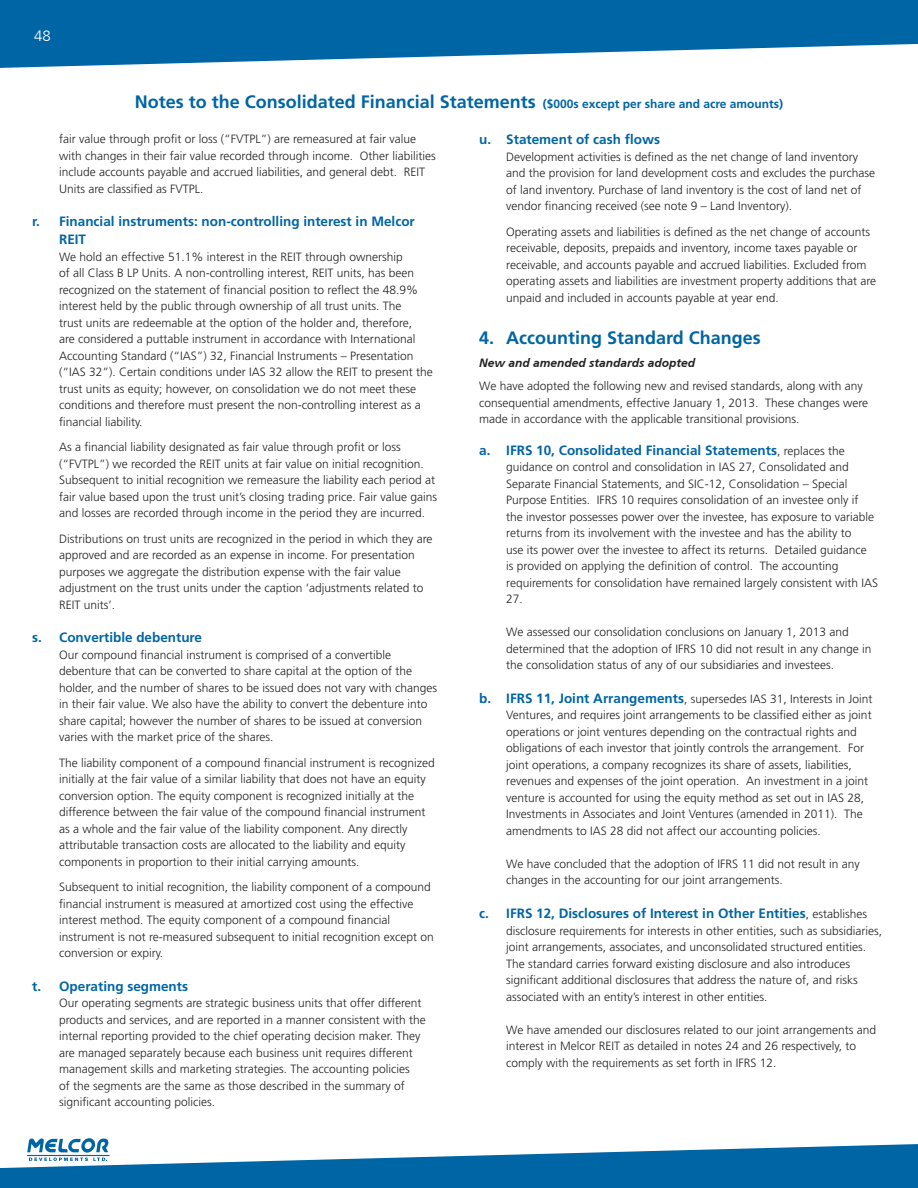
<style>
.page{position:relative;width:918px;height:1188px;background:#fff}
.page>*{position:absolute;margin:0;border:0;box-sizing:border-box;transform-origin:0 0}
.t1{font:700 18px "Frutiger";color:#0065a4}
.t2{font:300 15px "Frutiger CE";color:#fff}
.t3{font:700 13.5px/18px "Frutiger";color:#0065a4}
.t4{font:300 12px/16.5px "Frutiger";color:#232323}
.t5{font:italic 700 12px "Frutiger CE";color:#232323}
.s1{font-size:12px}
.s2{font-weight:300;font-size:12px;color:#232323}
.s3{font-weight:700;font-size:13.5px;color:#0065a4}
</style>
<div class="page">
<svg style="left:0;top:0;width:918px;height:68px;fill:#0065a4"></svg>
<svg style="left:0;top:1138px;width:918px;height:50px"></svg>
<p class="t2" style="left:34px;top:27px;width:18px">48</p>
<h1 class="t1" style="left:135px;top:91px;width:650px">Notes to the Consolidated Financial Statements <span class="s1">($000s except per share and acre amounts)</span></h1>
<p class="t4" style="left:59px;top:131px;width:378px">fair value through profit or loss (“FVTPL”) are remeasured at fair value with changes in their fair value recorded through income. Other liabilities include accounts payable and accrued liabilities, and general debt. REIT Units are classified as FVTPL.</p>
<p class="t3" style="left:59px;top:213px;width:357px;text-indent:-27px">r. Financial instruments: non-controlling interest in Melcor<br>REIT</p>
<p class="t4" style="left:59px;top:249px;width:375px">We hold an effective 51.1% interest in the REIT through ownership<br>of all Class B LP Units. A non-controlling interest, REIT units, has been recognized on the statement of financial position to reflect the 48.9% interest held by the public through ownership of all trust units. The<br>trust units are redeemable at the option of the holder and, therefore,<br>are considered a puttable instrument in accordance with International Accounting Standard (“IAS”) 32, Financial Instruments – Presentation (“IAS 32”). Certain conditions under IAS 32 allow the REIT to present the trust units as equity; however, on consolidation we do not meet these conditions and therefore must present the non-controlling interest as a financial liability.</p>
<p class="t4" style="left:59px;top:439px;width:380px">As a financial liability designated as fair value through profit or loss (“FVTPL”) we recorded the REIT units at fair value on initial recognition.<br>Subsequent to initial recognition we remeasure the liability each period at fair value based upon the trust unit’s closing trading price. Fair value gains and losses are recorded through income in the period they are incurred.</p>
<p class="t4" style="left:59px;top:530px;width:375px">Distributions on trust units are recognized in the period in which they are approved and are recorded as an expense in income. For presentation purposes we aggregate the distribution expense with the fair value adjustment on the trust units under the caption ‘adjustments related to REIT units’.</p>
<p class="t3" style="left:32px;top:629px;width:172px">s. Convertible debenture</p>
<p class="t4" style="left:59px;top:647px;width:379px">Our compound financial instrument is comprised of a convertible debenture that can be converted to share capital at the option of the holder, and the number of shares to be issued does not vary with changes in their fair value. We also have the ability to convert the debenture into share capital; however the number of shares to be issued at conversion varies with the market price of the shares.</p>
<p class="t4" style="left:59px;top:754px;width:377px">The liability component of a compound financial instrument is recognized initially at the fair value of a similar liability that does not have an equity conversion option. The equity component is recognized initially at the difference between the fair value of the compound financial instrument as a whole and the fair value of the liability component. Any directly attributable transaction costs are allocated to the liability and equity components in proportion to their initial carrying amounts.</p>
<p class="t4" style="left:59px;top:879px;width:376px">Subsequent to initial recognition, the liability component of a compound financial instrument is measured at amortized cost using the effective interest method. The equity component of a compound financial instrument is not re-measured subsequent to initial recognition except on conversion or expiry.</p>
<p class="t3" style="left:32px;top:977px;width:158px">t. Operating segments</p>
<p class="t4" style="left:59px;top:995px;width:368px">Our operating segments are strategic business units that offer different products and services, and are reported in a manner consistent with the internal reporting provided to the chief operating decision maker. They are managed separately because each business unit requires different management skills and marketing strategies. The accounting policies<br>of the segments are the same as those described in the summary of significant accounting policies.</p>
<p class="t3" style="left:479px;top:131px;width:182px">u. Statement of cash flows</p>
<p class="t4" style="left:506px;top:149px;width:370px">Development activities is defined as the net change of land inventory and the provision for land development costs and excludes the purchase of land inventory. Purchase of land inventory is the cost of land net of vendor financing received (see note 9 – Land Inventory).</p>
<p class="t4" style="left:506px;top:223px;width:372px">Operating assets and liabilities is defined as the net change of accounts receivable, deposits, prepaids and inventory, income taxes payable or receivable, and accounts payable and accrued liabilities. Excluded from operating assets and liabilities are investment property additions that are unpaid and included in accounts payable at year end.</p>
<h1 class="t1" style="left:479px;top:327px;width:283px">4. Accounting Standard Changes</h1>
<p class="t5" style="left:479px;top:356px;width:218px">New and amended standards adopted</p>
<p class="t4" style="left:479px;top:378px;width:390px">We have adopted the following new and revised standards, along with any consequential amendments, effective January 1, 2013. These changes were made in accordance with the applicable transitional provisions.</p>
<p class="t3" style="left:479px;top:441px;width:367px">a. IFRS 10, Consolidated Financial Statements<span class="s2">, replaces the</span></p>
<p class="t4" style="left:506px;top:459px;width:374px">guidance on control and consolidation in IAS 27, Consolidated and Separate Financial Statements, and SIC-12, Consolidation – Special Purpose Entities. IFRS 10 requires consolidation of an investee only if<br>the investor possesses power over the investee, has exposure to variable returns from its involvement with the investee and has the ability to<br>use its power over the investee to affect its returns. Detailed guidance<br>is provided on applying the definition of control. The accounting requirements for consolidation have remained largely consistent with IAS 27.</p>
<p class="t4" style="left:506px;top:624px;width:367px">We assessed our consolidation conclusions on January 1, 2013 and determined that the adoption of IFRS 10 did not result in any change in the consolidation status of any of our subsidiaries and investees.</p>
<p class="t4" style="left:506px;top:690px;width:368px;text-indent:-27px"><span class="s3">b. IFRS 11, Joint Arrangements</span>, supersedes IAS 31, Interests in Joint Ventures, and requires joint arrangements to be classified either as joint operations or joint ventures depending on the contractual rights and obligations of each investor that jointly controls the arrangement. For joint operations, a company recognizes its share of assets, liabilities, revenues and expenses of the joint operation. An investment in a joint venture is accounted for using the equity method as set out in IAS 28, Investments in Associates and Joint Ventures (amended in 2011). The amendments to IAS 28 did not affect our accounting policies.</p>
<p class="t4" style="left:506px;top:855px;width:355px">We have concluded that the adoption of IFRS 11 did not result in any changes in the accounting for our joint arrangements.</p>
<p class="t3" style="left:479px;top:904px;width:389px">c. IFRS 12, Disclosures of Interest in Other Entities<span class="s2">, establishes</span></p>
<p class="t4" style="left:506px;top:922px;width:377px">disclosure requirements for interests in other entities, such as subsidiaries, joint arrangements, associates, and unconsolidated structured entities.<br>The standard carries forward existing disclosure and also introduces significant additional disclosures that address the nature of, and risks associated with an entity’s interest in other entities.</p>
<p class="t4" style="left:506px;top:1021px;width:372px">We have amended our disclosures related to our joint arrangements and interest in Melcor REIT as detailed in notes 24 and 26 respectively, to comply with the requirements as set forth in IFRS 12.</p>
</div>
